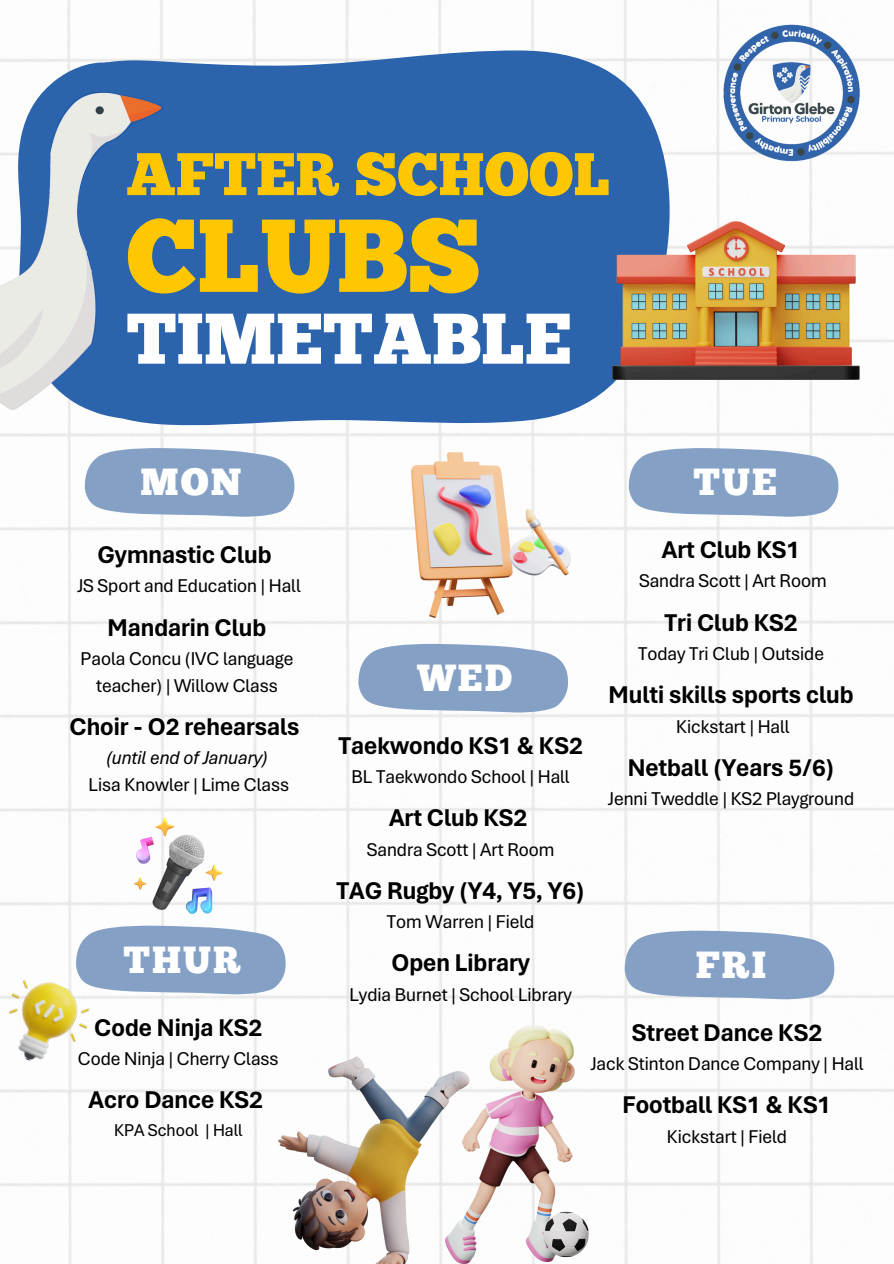
<style>
.page{position:relative;width:894px;height:1264px;background:#fff}
.page>*{position:absolute;margin:0;border:0;box-sizing:border-box;transform-origin:0 0}
.t1{font:103.35px "Chunk Five";color:#ffc602}
.t2{font:71.55px "Chunk Five";color:#fff}
.t3{font:60px "Chunk Five";color:#ffc602}
.t4{font:37.8px "Chunk Five";letter-spacing:.055em;color:#fff}
.t5{font:700 25.5px "Aptos Display";color:#000}
.t6{font:19.5px "Aptos Display";color:#000}
.t7{font:italic 19.5px "Aptos Display";color:#000}
.t8{font:18px "Aptos Display";color:#000}
</style>
<div class="page">
<img style="left:0;top:0;width:893px;height:1263px">
<svg style="left:206px;top:50px;width:465px;height:376px;background:#3b6eb3"></svg>
<img style="left:0;top:50px;width:206px;height:376px">
<svg style="left:85px;top:448px;width:211px;height:69px;background:#94accc"></svg>
<svg style="left:628px;top:448px;width:212px;height:69px;background:#95accc"></svg>
<svg style="left:358px;top:643px;width:211px;height:69px;background:#95accc"></svg>
<svg style="left:76px;top:925px;width:211px;height:69px;background:#93abcb"></svg>
<svg style="left:624px;top:930px;width:211px;height:69px;background:#94abcb"></svg>
<img style="left:0;top:969px;width:98px;height:107px">
<img style="left:261px;top:1050px;width:184px;height:213px">
<img style="left:445px;top:1025px;width:143px;height:238px">
<img style="left:134px;top:817px;width:88px;height:96px">
<img style="left:671px;top:7px;width:222px;height:171px">
<img style="left:411px;top:452px;width:159px;height:165px">
<img style="left:612px;top:221px;width:247px;height:158px">
<p class="t3" style="left:126px;top:150px;width:485px">AFTER SCHOOL</p>
<p class="t1" style="left:126px;top:214px;width:356px">CLUBS</p>
<p class="t2" style="left:126px;top:310px;width:446px">TIMETABLE</p>
<p class="t4" style="left:140px;top:467px;width:103px">MON</p>
<p class="t4" style="left:693px;top:467px;width:85px">TUE</p>
<p class="t5" style="left:97px;top:539px;width:176px">Gymnastic Club</p>
<p class="t6" style="left:77px;top:574px;width:225px">JS Sport and Education | Hall</p>
<p class="t5" style="left:108px;top:611px;width:160px">Mandarin Club</p>
<p class="t6" style="left:81px;top:646px;width:214px">Paola Concu (IVC language</p>
<p class="t6" style="left:96px;top:673px;width:183px">teacher) | Willow Class</p>
<p class="t5" style="left:69px;top:711px;width:231px">Choir - O2 rehearsals</p>
<p class="t7" style="left:106px;top:746px;width:163px">(until end of January)</p>
<p class="t6" style="left:89px;top:773px;width:202px">Lisa Knowler | Lime Class</p>
<p class="t4" style="left:123px;top:944px;width:119px">THUR</p>
<p class="t4" style="left:417px;top:662px;width:96px">WED</p>
<p class="t5" style="left:338px;top:730px;width:246px">Taekwondo KS1 &amp; KS2</p>
<p class="t6" style="left:351px;top:765px;width:219px">BL Taekwondo School | Hall</p>
<h4 class="t5" style="left:389px;top:802px;width:140px">Art Club KS2</h4>
<p class="t6" style="left:367px;top:837px;width:189px">Sandra Scott | Art Room</p>
<p class="t5" style="left:336px;top:875px;width:250px">TAG Rugby (Y4, Y5, Y6)</p>
<p class="t6" style="left:387px;top:910px;width:149px">Tom Warren | Field</p>
<p class="t5" style="left:391px;top:947px;width:140px">Open Library</p>
<p class="t6" style="left:349px;top:982px;width:224px">Lydia Burnet | School Library</p>
<h4 class="t5" style="left:661px;top:534px;width:140px">Art Club KS1</h4>
<p class="t6" style="left:639px;top:569px;width:189px">Sandra Scott | Art Room</p>
<p class="t5" style="left:664px;top:606px;width:134px">Tri Club KS2</p>
<p class="t6" style="left:638px;top:641px;width:187px">Today Tri Club | Outside</p>
<p class="t5" style="left:608px;top:679px;width:246px">Multi skills sports club</p>
<p class="t6" style="left:676px;top:714px;width:115px">Kickstart | Hall</p>
<h5 class="t5" style="left:627px;top:751px;width:208px">Netball (Years 5/6)</h5>
<p class="t6" style="left:607px;top:786px;width:248px">Jenni Tweddle | KS2 Playground</p>
<h5 class="t4" style="left:695px;top:949px;width:72px">FRI</h5>
<p class="t5" style="left:94px;top:1011px;width:169px">Code Ninja KS2</p>
<p class="t6" style="left:78px;top:1046px;width:202px">Code Ninja | Cherry Class</p>
<h4 class="t5" style="left:89px;top:1084px;width:176px">Acro Dance KS2</h4>
<p class="t8" style="left:114px;top:1118px;width:130px">KPA School | Hall</p>
<p class="t5" style="left:631px;top:1016px;width:192px">Street Dance KS2</p>
<p class="t6" style="left:590px;top:1051px;width:275px">Jack Stinton Dance Company | Hall</p>
<p class="t5" style="left:622px;top:1089px;width:210px">Football KS1 &amp; KS1</p>
<p class="t6" style="left:666px;top:1124px;width:121px">Kickstart | Field</p>
</div>
